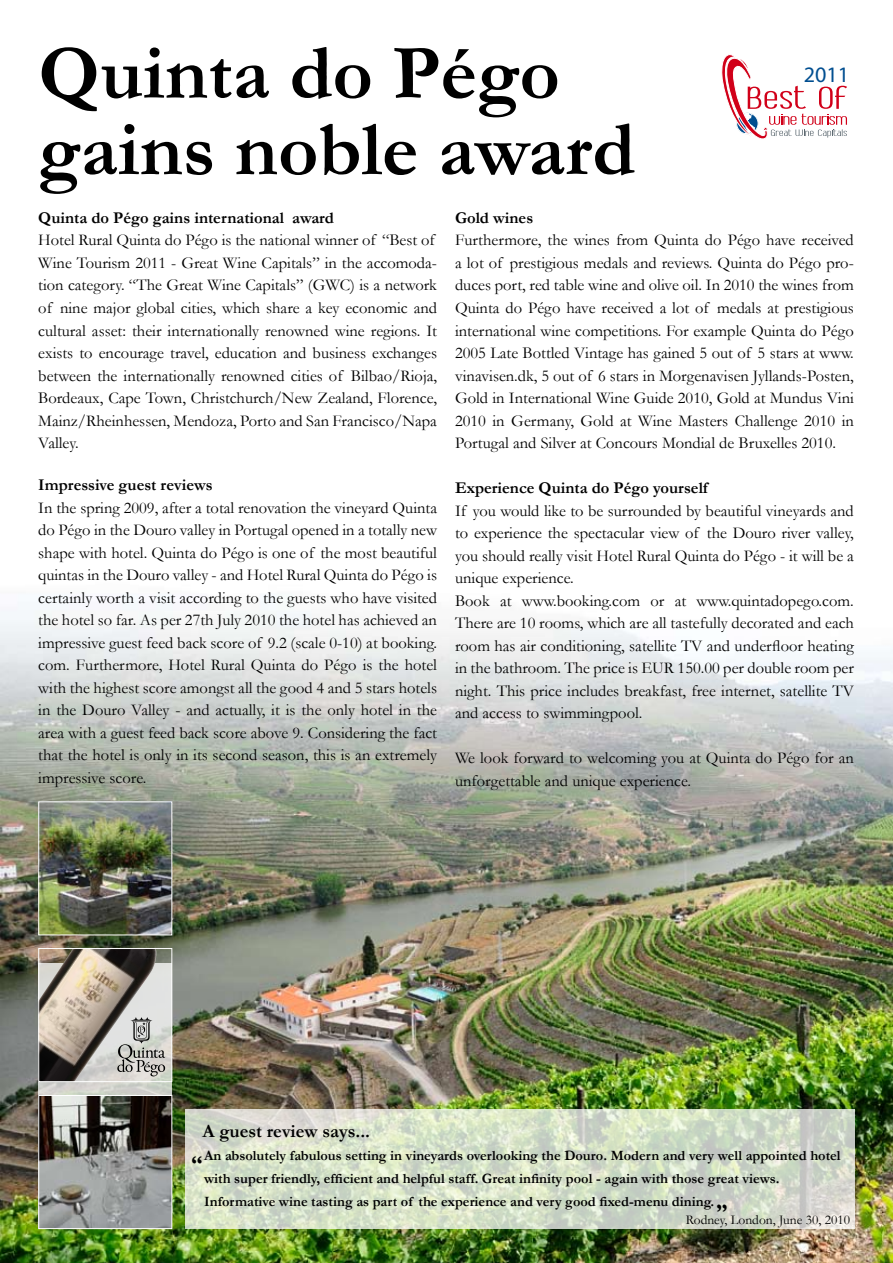
<style>
.page{position:relative;width:893px;height:1263px;background:#fff}
.page>*{position:absolute;margin:0;border:0;box-sizing:border-box;transform-origin:0 0}
.t1{font:700 78px/76.5px "Garamond";color:#000}
.t2{font:700 22.95px "Garamond";color:#000}
.t3{font:22.2px "Myriad";color:#004e90}
.t4{font:700 18.6px "Garamond";color:#000}
.t5{font:16.5px/22.5px "Garamond";color:#000}
.t6{font:700 16.5px "Garamond";color:#000}
.t7{font:700 14.25px/23px "Garamond";color:#000}
.t8{font:13.5px "Garamond";color:#000}
</style>
<div class="page">
<img style="left:0;top:610px;width:893px;height:653px">
<svg style="left:721px;top:54px;width:126px;height:85px"></svg>
<svg style="left:39px;top:1082px;width:133px;height:13px;background:#d0d2cb"></svg>
<img style="left:40px;top:1097px;width:130px;height:130px">
<div style="left:38px;top:1095px;width:134px;height:134px;border:1px solid #fff"></div>
<img style="left:40px;top:803px;width:130px;height:130px">
<div style="left:38px;top:801px;width:134px;height:134px;border:1px solid #fff"></div>
<img style="left:40px;top:950px;width:130px;height:130px">
<div style="left:38px;top:948px;width:134px;height:134px;border:1px solid #fff"></div>
<svg style="left:117px;top:1017px;width:48px;height:59px;background:#b6b6b2"></svg>
<svg style="left:185px;top:1109px;width:670px;height:120px;background:#d5ddca"></svg>
<h1 class="t1" style="left:38px;top:35px;width:598px">Quinta do Pégo gains noble award</h1>
<h3 class="t3" style="left:804px;top:63px;width:47px">2011</h3>
<p class="t6" style="left:38px;top:207px;width:297px">Quinta do Pégo gains international award</p>
<p class="t5" style="left:38px;top:229px;width:400px">Hotel Rural Quinta do Pégo is the national winner of “Best of Wine Tourism 2011 - Great Wine Capitals” in the accomoda&shy;tion category. “The Great Wine Capitals” (GWC) is a network of nine major global cities, which share a key economic and cultural asset: their internationally renowned wine regions. It exists to encourage travel, education and business exchanges between the internationally renowned cities of Bilbao/Rioja, Bordeaux, Cape Town, Christchurch/New Zealand, Florence, Mainz/Rheinhessen, Mendoza, Porto and San Francisco/Napa Valley.</p>
<p class="t6" style="left:38px;top:474px;width:176px">Impressive guest reviews</p>
<p class="t5" style="left:38px;top:496px;width:400px;text-align:justify">In the spring 2009, after a total renovation the vineyard Quinta do Pégo in the Douro valley in Portugal opened in a totally new shape with hotel. Quinta do Pégo is one of the most beautiful quintas in the Douro valley - and Hotel Rural Quinta do Pégo is certainly worth a visit according to the guests who have visited the hotel so far. As per 27th July 2010 the hotel has achieved an impressive guest feed back score of 9.2 (scale 0-10) at booking. com. Furthermore, Hotel Rural Quinta do Pégo is the hotel with the highest score amongst all the good 4 and 5 stars hotels in the Douro Valley - and actually, it is the only hotel in the area with a guest feed back score above 9. Considering the fact that the hotel is only in its second season, this is an extremely impressive score.</p>
<p class="t6" style="left:455px;top:207px;width:80px">Gold wines</p>
<p class="t5" style="left:455px;top:229px;width:400px;text-align:justify">Furthermore, the wines from Quinta do Pégo have received a lot of prestigious medals and reviews. Quinta do Pégo pro&shy;duces port, red table wine and olive oil. In 2010 the wines from Quinta do Pégo have received a lot of medals at prestigious international wine competitions. For example Quinta do Pégo 2005 Late Bottled Vintage has gained 5 out of 5 stars at www. vinavisen.dk, 5 out of 6 stars in Morgenavisen Jyllands-Posten, Gold in International Wine Guide 2010, Gold at Mundus Vini 2010 in Germany, Gold at Wine Masters Challenge 2010 in Portugal and Silver at Concours Mondial de Bruxelles 2010.</p>
<p class="t6" style="left:455px;top:477px;width:254px">Experience Quinta do Pégo yourself</p>
<p class="t5" style="left:455px;top:499px;width:400px">If you would like to be surrounded by beautiful vineyards and to experience the spectacular view of the Douro river valley, you should really visit Hotel Rural Quinta do Pégo - it will be a unique experience.<br>Book at www.booking.com or at www.quintadopego.com.<br>There are 10 rooms, which are all tastefully decorated and each room has air conditioning, satellite TV and underfloor heating in the bathroom. The price is EUR 150.00 per double room per night. This price includes breakfast, free internet, satellite TV and access to swimmingpool.</p>
<p class="t5" style="left:455px;top:746px;width:400px">We look forward to welcoming you at Quinta do Pégo for an unforgettable and unique experience.</p>
<p class="t4" style="left:202px;top:1118px;width:169px">A guest review says...</p>
<p class="t7" style="left:204px;top:1144px;width:638px">An absolutely fabulous setting in vineyards overlooking the Douro. Modern and very well appointed hotel with super friendly, efficient and helpful staff. Great infinity pool - again with those great views.<br>Informative wine tasting as part of the experience and very good fixed-menu dining.</p>
<h2 class="t2" style="left:191px;top:1148px;width:13px">“</h2>
<h2 class="t2" style="left:728px;top:1220px;width:13px;rotate:-180deg">“</h2>
<p class="t8" style="left:686px;top:1211px;width:166px">Rodney, London, June 30, 2010</p>
</div>
